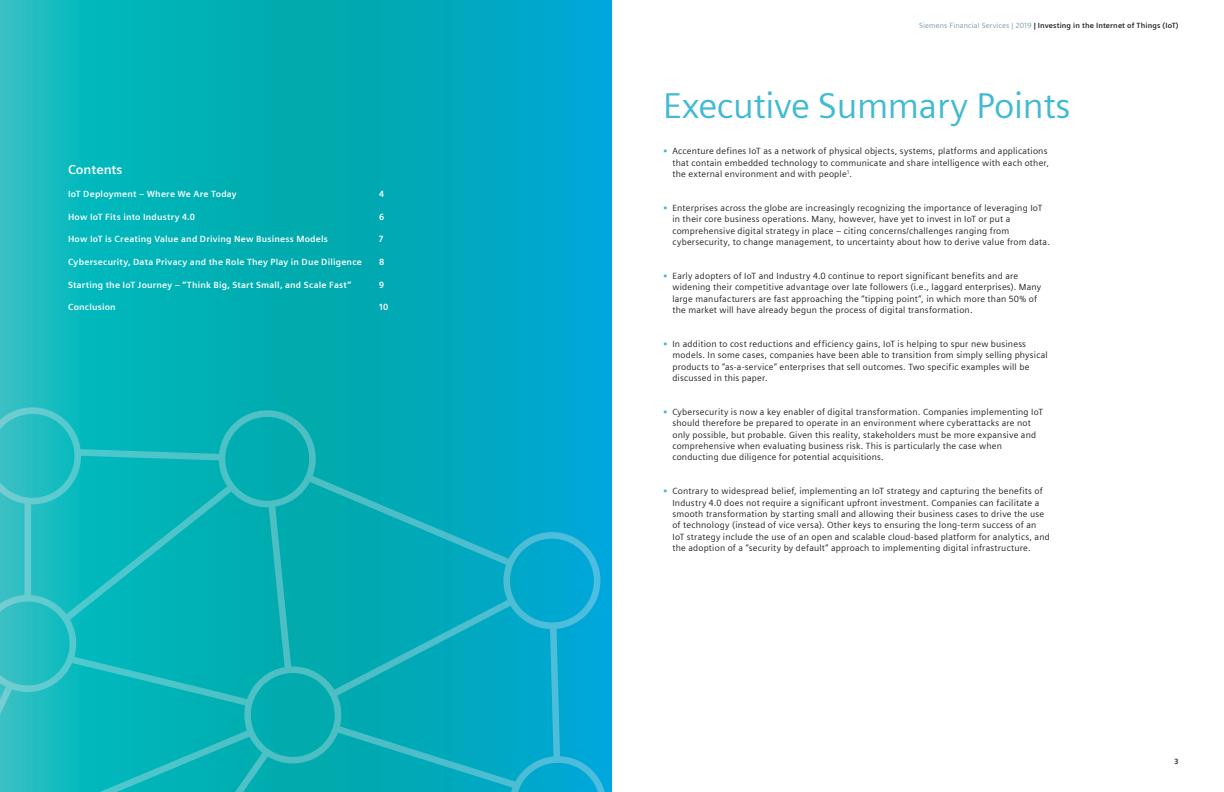
<style>
.page{position:relative;width:1224px;height:792px;background:#fff}
.page>*{position:absolute;margin:0;border:0;box-sizing:border-box;transform-origin:0 0}
.t1{font:36px "Siemens Sans";letter-spacing:-.01em;color:#41bad2}
.t2{font:700 13px "Siemens Sans";color:#fff}
.t3{font:9px/11.3px "Siemens Sans";letter-spacing:.02em;color:#231f20}
.t4{font:700 9px "Siemens Sans";letter-spacing:.025em;color:#fff}
.t5{font:700 7.5px "Siemens Sans";letter-spacing:.015em;color:#231f20}
.s1{font-weight:400;color:#7b99a9}
.s2{font-weight:700;color:#41bad2}
</style>
<div class="page">
<svg style="left:0;top:0;width:612px;height:792px;background:#04aebc"></svg>
<svg style="left:0;top:407px;width:606px;height:385px;background:#0aafbd"></svg>
<h2 class="t2" style="left:68px;top:160px;width:56px">Contents</h2>
<p class="t4" style="left:68px;top:187px;width:170px">IoT Deployment – Where We Are Today</p>
<p class="t4" style="left:379px;top:187px;width:7px">4</p>
<p class="t4" style="left:68px;top:210px;width:129px">How IoT Fits into Industry 4.0</p>
<p class="t4" style="left:379px;top:210px;width:7px">6</p>
<p class="t4" style="left:68px;top:232px;width:261px">How IoT is Creating Value and Driving New Business Models</p>
<p class="t4" style="left:379px;top:232px;width:6px">7</p>
<p class="t4" style="left:68px;top:255px;width:295px">Cybersecurity, Data Privacy and the Role They Play in Due Diligence</p>
<p class="t4" style="left:379px;top:255px;width:7px">8</p>
<p class="t4" style="left:68px;top:278px;width:285px">Starting the IoT Journey – “Think Big, Start Small, and Scale Fast”</p>
<p class="t4" style="left:379px;top:278px;width:7px">9</p>
<p class="t4" style="left:68px;top:300px;width:49px">Conclusion</p>
<p class="t4" style="left:379px;top:300px;width:11px">10</p>
<p class="t5" style="left:919px;top:20px;width:261px"><span class="s1">Siemens Financial Services | 2019</span> | Investing in the Internet of Things (IoT)</p>
<h1 class="t1" style="left:663px;top:78px;width:409px">Executive Summary Points</h1>
<p class="t3" style="left:672px;top:145px;width:378px;text-indent:-9px"><span class="s2">•</span> Accenture defines IoT as a network of physical objects, systems, platforms and applications that contain embedded technology to communicate and share intelligence with each other, the external environment and with people<sup>1</sup>.</p>
<p class="t3" style="left:672px;top:202px;width:379px;text-indent:-9px"><span class="s2">•</span> Enterprises across the globe are increasingly recognizing the importance of leveraging IoT in their core business operations. Many, however, have yet to invest in IoT or put a comprehensive digital strategy in place – citing concerns/challenges ranging from cybersecurity, to change management, to uncertainty about how to derive value from data.</p>
<p class="t3" style="left:672px;top:270px;width:370px;text-indent:-9px"><span class="s2">•</span> Early adopters of IoT and Industry 4.0 continue to report significant benefits and are widening their competitive advantage over late followers (i.e., laggard enterprises). Many large manufacturers are fast approaching the “tipping point”, in which more than 50% of the market will have already begun the process of digital transformation.</p>
<p class="t3" style="left:672px;top:338px;width:377px;text-indent:-9px"><span class="s2">•</span> In addition to cost reductions and efficiency gains, IoT is helping to spur new business models. In some cases, companies have been able to transition from simply selling physical products to “as-a-service” enterprises that sell outcomes. Two specific examples will be discussed in this paper.</p>
<p class="t3" style="left:672px;top:406px;width:372px;text-indent:-9px"><span class="s2">•</span> Cybersecurity is now a key enabler of digital transformation. Companies implementing IoT should therefore be prepared to operate in an environment where cyberattacks are not only possible, but probable. Given this reality, stakeholders must be more expansive and comprehensive when evaluating business risk. This is particularly the case when conducting due diligence for potential acquisitions.</p>
<p class="t3" style="left:672px;top:485px;width:379px;text-indent:-9px"><span class="s2">•</span> Contrary to widespread belief, implementing an IoT strategy and capturing the benefits of Industry 4.0 does not require a significant upfront investment. Companies can facilitate a smooth transformation by starting small and allowing their business cases to drive the use of technology (instead of vice versa). Other keys to ensuring the long-term success of an IoT strategy include the use of an open and scalable cloud-based platform for analytics, and the adoption of a “security by default” approach to implementing digital infrastructure.</p>
<p class="t5" style="left:1175px;top:755px;width:6px">3</p>
</div>
